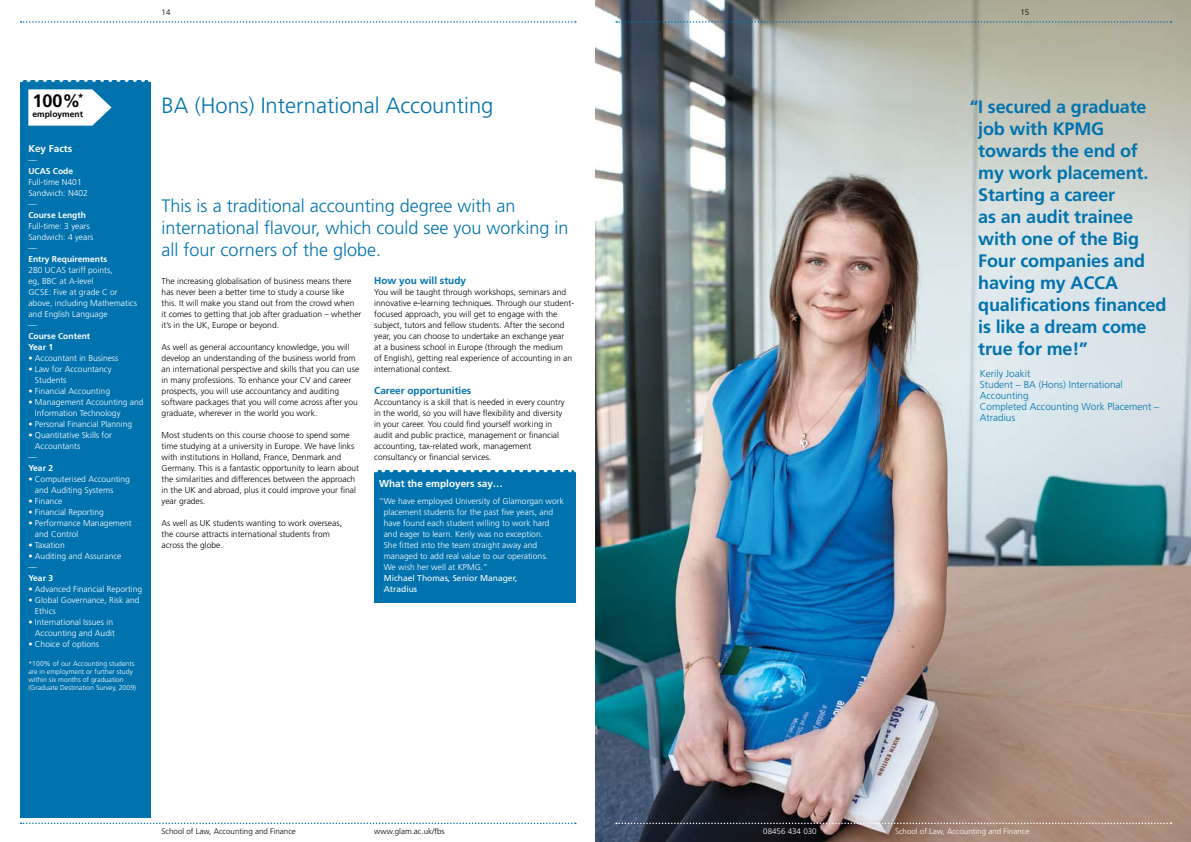
<style>
.page{position:relative;width:1191px;height:842px;background:#fff}
.page>*{position:absolute;margin:0;border:0;box-sizing:border-box;transform-origin:0 0}
.t1{font:300 22px "Frutiger";color:#0073ae}
.t2{font:700 18px/22px "Frutiger";letter-spacing:-.01em;color:#0073ae}
.t3{font:300 18px/22px "Frutiger";color:#0073ae}
.t4{font:700 18px "Frutiger";color:#000}
.t5{font:300 10px/11px "Frutiger";color:#0073ae}
.t6{font:700 10px "Frutiger";color:#0073ae}
.t7{font:700 10px "Frutiger";color:#fff}
.t8{font:300 8.5px/11px "Frutiger";color:#000}
.t9{font:300 8.5px/11px "Frutiger";color:#fff}
.t10{font:700 8.5px/11px "Frutiger";color:#fff}
.t11{font:8.5px/11px "Frutiger";color:#fff}
.t12{font:700 8.5px "Frutiger";color:#000}
.t13{font:300 8px "Frutiger";color:#000}
.t14{font:300 8px "Frutiger";color:#fff}
.t15{font:300 7px/8px "Frutiger";color:#fff}
</style>
<div class="page">
<svg style="left:21px;top:823px;width:555px;height:1px"></svg>
<div style="left:20px;top:80px;width:130px;height:737px;background:#0073ae"></div>
<img style="left:595px;top:0;width:596px;height:842px">
<svg style="left:21px;top:21px;width:555px;height:2px"></svg>
<svg style="left:29px;top:80px;width:121px;height:2px"></svg>
<svg style="left:616px;top:823px;width:555px;height:1px"></svg>
<svg style="left:616px;top:21px;width:555px;height:2px"></svg>
<svg style="left:28px;top:89px;width:83px;height:37px;background:#ddecf4"></svg>
<div style="left:374px;top:470px;width:201px;height:133px;background:#0073ae"></div>
<svg style="left:383px;top:470px;width:192px;height:2px"></svg>
<p class="t13" style="left:162px;top:7px;width:10px">14</p>
<h2 class="t4" style="left:33px;top:90px;width:53px">100%<sup>*</sup></h2>
<p class="t12" style="left:33px;top:109px;width:52px">employment</p>
<p class="t7" style="left:28px;top:142px;width:45px">Key Facts</p>
<p class="t9" style="left:28px;top:154px;width:10px">—</p>
<p class="t10" style="left:28px;top:165px;width:46px">UCAS Code</p>
<p class="t9" style="left:28px;top:176px;width:61px">Full-time N401<br>Sandwich: N402 —</p>
<p class="t10" style="left:28px;top:209px;width:59px">Course Length</p>
<p class="t9" style="left:28px;top:220px;width:67px">Full-time: 3 years<br>Sandwich: 4 years —</p>
<p class="t10" style="left:28px;top:253px;width:80px">Entry Requirements</p>
<p class="t9" style="left:28px;top:264px;width:110px">280 UCAS tariff points,<br>eg, BBC at A-level<br>GCSE: Five at grade C or above, including Mathematics and English Language<br>—</p>
<p class="t10" style="left:28px;top:330px;width:63px">Course Content<br>Year 1</p>
<p class="t9" style="left:28px;top:352px;width:92px">• Accountant in Business</p>
<p class="t9" style="left:35px;top:363px;width:78px;text-indent:-7px">• Law for Accountancy<br>Students</p>
<p class="t9" style="left:28px;top:385px;width:83px">• Financial Accounting</p>
<p class="t9" style="left:35px;top:396px;width:110px;text-indent:-7px">• Management Accounting and<br>Information Technology</p>
<p class="t9" style="left:28px;top:418px;width:105px">• Personal Financial Planning</p>
<p class="t9" style="left:28px;top:429px;width:85px">• Quantitative Skills for</p>
<p class="t9" style="left:35px;top:440px;width:47px">Accountants</p>
<p class="t9" style="left:28px;top:451px;width:10px">—</p>
<p class="t10" style="left:28px;top:462px;width:26px">Year 2</p>
<p class="t9" style="left:35px;top:473px;width:96px;text-indent:-7px">• Computerised Accounting and Auditing Systems</p>
<p class="t9" style="left:28px;top:495px;width:35px">• Finance</p>
<p class="t9" style="left:28px;top:506px;width:77px">• Financial Reporting</p>
<p class="t9" style="left:35px;top:517px;width:98px;text-indent:-7px">• Performance Management and Control</p>
<p class="t9" style="left:28px;top:539px;width:38px">• Taxation</p>
<p class="t9" style="left:28px;top:550px;width:95px">• Auditing and Assurance —</p>
<p class="t10" style="left:28px;top:572px;width:26px">Year 3</p>
<p class="t9" style="left:28px;top:583px;width:115px">• Advanced Financial Reporting</p>
<p class="t9" style="left:35px;top:594px;width:106px;text-indent:-7px">• Global Governance, Risk and<br>Ethics</p>
<p class="t9" style="left:28px;top:616px;width:88px;text-align:right">• International Issues in<br>Accounting and Audit</p>
<p class="t9" style="left:28px;top:638px;width:72px">• Choice of options</p>
<p class="t15" style="left:28px;top:659px;width:109px">*100% of our Accounting students are in employment or further study within six months of graduation (Graduate Destination Survey, 2009)</p>
<h1 class="t1" style="left:162px;top:93px;width:333px">BA (Hons) International Accounting</h1>
<h2 class="t3" style="left:162px;top:195px;width:408px">This is a traditional accounting degree with an international flavour, which could see you working in all four corners of the globe.</h2>
<p class="t8" style="left:162px;top:275px;width:201px">The increasing globalisation of business means there has never been a better time to study a course like this. It will make you stand out from the crowd when<br>it comes to getting that job after graduation – whether it’s in the UK, Europe or beyond.</p>
<p class="t8" style="left:162px;top:341px;width:199px">As well as general accountancy knowledge, you will develop an understanding of the business world from an international perspective and skills that you can use in many professions. To enhance your CV and career prospects, you will use accountancy and auditing software packages that you will come across after you graduate, wherever in the world you work.</p>
<p class="t8" style="left:162px;top:429px;width:199px">Most students on this course choose to spend some time studying at a university in Europe. We have links with institutions in Holland, France, Denmark and Germany. This is a fantastic opportunity to learn about the similarities and differences between the approach in the UK and abroad, plus it could improve your final year grades.</p>
<p class="t8" style="left:162px;top:517px;width:182px">As well as UK students wanting to work overseas, the course attracts international students from across the globe.</p>
<p class="t6" style="left:374px;top:274px;width:93px">How you will study</p>
<p class="t8" style="left:374px;top:286px;width:201px">You will be taught through workshops, seminars and innovative e-learning techniques. Through our student&shy;focused approach, you will get to engage with the subject, tutors and fellow students. After the second year, you can choose to undertake an exchange year<br>at a business school in Europe (through the medium<br>of English), getting real experience of accounting in an international context.</p>
<p class="t6" style="left:374px;top:384px;width:99px">Career opportunities</p>
<p class="t8" style="left:374px;top:396px;width:192px">Accountancy is a skill that is needed in every country in the world, so you will have flexibility and diversity in your career. You could find yourself working in audit and public practice, management or financial accounting, tax-related work, management consultancy or financial services.</p>
<p class="t7" style="left:379px;top:478px;width:125px">What the employers say…</p>
<p class="t9" style="left:384px;top:495px;width:182px;text-indent:-5px">“We have employed University of Glamorgan work placement students for the past five years, and have found each student willing to work hard and eager to learn. Kerily was no exception.<br>She fitted into the team straight away and managed to add real value to our operations.<br>We wish her well at KPMG.”</p>
<p class="t11" style="left:384px;top:572px;width:135px">Michael Thomas, Senior Manager,<br>Atradius</p>
<p class="t13" style="left:162px;top:826px;width:136px">School of Law, Accounting and Finance</p>
<p class="t13" style="left:374px;top:826px;width:72px">www.glam.ac.uk/fbs</p>
<p class="t13" style="left:1020px;top:7px;width:10px">15</p>
<h2 class="t2" style="left:978px;top:96px;width:190px;text-indent:-8px">“I secured a graduate job with KPMG towards the end of my work placement.<br>Starting a career<br>as an audit trainee with one of the Big<br>Four companies and having my ACCA qualifications financed is like a dream come true for me!”</h2>
<p class="t5" style="left:979px;top:368px;width:181px">Kerily Joakit<br>Student – BA (Hons) International<br>Accounting<br>Completed Accounting Work Placement –<br>Atradius</p>
<p class="t14" style="left:763px;top:826px;width:55px">08456 434 030</p>
<p class="t14" style="left:895px;top:826px;width:136px">School of Law, Accounting and Finance</p>
</div>
